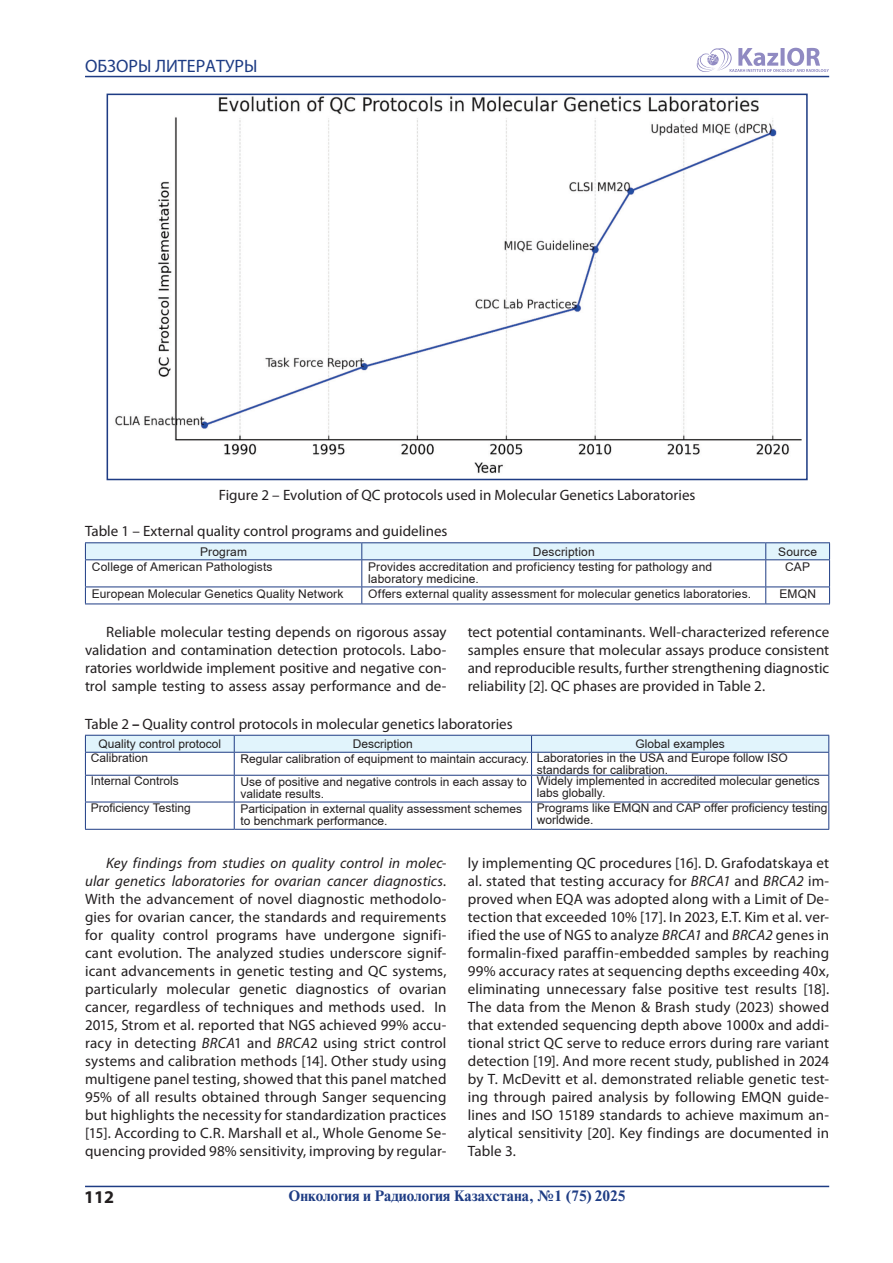
<style>
.page{position:relative;width:893px;height:1263px;background:#fff}
.page>*{position:absolute;margin:0;border:0;box-sizing:border-box;transform-origin:0 0}
.t1{font:18px "K Myriad Pro";color:#1e3c84}
.t2{font:700 18px "K Myriad Pro";color:#231f20}
._5_текст_анг{font:15px/18px "K Myriad Pro";letter-spacing:.005em;color:#231f20;text-align:justify}
._9_таб_анг{font:15px "K Myriad Pro";color:#231f20}
._8_рис_анг{font:15px "K Myriad Pro";color:#231f20}
.t3{font:700 15px "DS Times";color:#1e3c84}
.t4{font:12px/12px "Arial KZ";color:#231f20}
.s1{font-weight:700}
.s2{font-style:italic}
</style>
<div class="page">
<hr style="left:85px;top:76px;width:744px;height:1px;background:#1e3c84">
<hr style="left:85px;top:1186px;width:744px;height:1px;background:#1e3c84">
<svg style="left:697px;top:47px;width:132px;height:25px"></svg>
<hr style="left:766px;top:542px;width:64px;height:1px;background:#1e3c84">
<hr style="left:85px;top:542px;width:277px;height:1px;background:#1e3c84">
<hr style="left:362px;top:542px;width:404px;height:1px;background:#1e3c84">
<svg style="left:85px;top:543px;width:745px;height:60px"></svg>
<hr style="left:85px;top:603px;width:277px;height:1px;background:#1e3c84">
<hr style="left:362px;top:603px;width:404px;height:1px;background:#1e3c84">
<hr style="left:766px;top:603px;width:64px;height:1px;background:#1e3c84">
<img style="left:115px;top:97px;width:687px;height:376px">
<div style="left:107px;top:94px;width:701px;height:386px;border:2px solid #1e3c84"></div>
<svg style="left:85px;top:735px;width:744px;height:94px"></svg>
<hr style="left:85px;top:829px;width:149px;height:1px;background:#1e3c84">
<hr style="left:234px;top:829px;width:297px;height:1px;background:#1e3c84">
<hr style="left:531px;top:829px;width:298px;height:1px;background:#1e3c84">
<p class="t1" style="left:85px;top:56px;width:174px">ОБЗОРЫ ЛИТЕРАТУРЫ</p>
<p class="_8_рис_анг" style="left:219px;top:487px;width:478px">Figure 2 – Evolution of QC protocols used in Molecular Genetics Laboratories</p>
<p class="_9_таб_анг" style="left:85px;top:523px;width:364px">Table 1 – External quality control programs and guidelines</p>
<p class="t4" style="left:200px;top:545px;width:48px">Program</p>
<p class="t4" style="left:533px;top:545px;width:63px">Description</p>
<p class="t4" style="left:778px;top:545px;width:40px">Source</p>
<p class="t4" style="left:92px;top:560px;width:182px">College of American Pathologists</p>
<p class="t4" style="left:368px;top:560px;width:345px">Provides accreditation and proficiency testing for pathology and laboratory medicine.</p>
<p class="t4" style="left:785px;top:560px;width:27px">CAP</p>
<p class="t4" style="left:92px;top:587px;width:253px">European Molecular Genetics Quality Network</p>
<p class="t4" style="left:368px;top:587px;width:385px">Offers external quality assessment for molecular genetics laboratories.</p>
<p class="t4" style="left:779px;top:587px;width:38px">EMQN</p>
<p class="_5_текст_анг" style="left:85px;top:624px;width:363px;text-indent:21px">Reliable molecular testing depends on rigorous assay validation and contamination detection protocols. Labo&shy;ratories worldwide implement positive and negative con&shy;trol sample testing to assess assay performance and de-</p>
<p class="_5_текст_анг" style="left:468px;top:624px;width:363px">tect potential contaminants. Well-characterized reference samples ensure that molecular assays produce consistent and reproducible results, further strengthening diagnostic reliability [2]. QC phases are provided in Table 2.</p>
<p class="_9_таб_анг" style="left:85px;top:716px;width:429px">Table 2 <span class="s1">–</span> Quality control protocols in molecular genetics laboratories</p>
<p class="t4" style="left:98px;top:738px;width:124px">Quality control protocol</p>
<p class="t4" style="left:353px;top:738px;width:62px">Description</p>
<p class="t4" style="left:635px;top:738px;width:91px">Global examples</p>
<p class="t4" style="left:91px;top:752px;width:59px">Calibration</p>
<p class="t4" style="left:241px;top:753px;width:290px">Regular calibration of equipment to maintain accuracy.</p>
<p class="t4" style="left:537px;top:752px;width:252px">Laboratories in the USA and Europe follow ISO standards for calibration.</p>
<p class="t4" style="left:91px;top:775px;width:90px">Internal Controls</p>
<p class="t4" style="left:241px;top:776px;width:288px">Use of positive and negative controls in each assay to validate results.</p>
<p class="t4" style="left:537px;top:775px;width:284px">Widely implemented in accredited molecular genetics labs globally.</p>
<p class="t4" style="left:91px;top:802px;width:102px">Proficiency Testing</p>
<p class="t4" style="left:241px;top:803px;width:283px">Participation in external quality assessment schemes to benchmark performance.</p>
<p class="t4" style="left:537px;top:802px;width:292px">Programs like EMQN and CAP offer proficiency testing worldwide.</p>
<p class="_5_текст_анг" style="left:85px;top:854px;width:363px;text-indent:21px"><span class="s2">Key findings from studies on quality control in molec&shy;ular genetics laboratories for ovarian cancer diagnostics.<br></span>With the advancement of novel diagnostic methodolo&shy;gies for ovarian cancer, the standards and requirements for quality control programs have undergone signifi&shy;cant evolution. The analyzed studies underscore signif&shy;icant advancements in genetic testing and QC systems, particularly molecular genetic diagnostics of ovarian cancer, regardless of techniques and methods used. In 2015, Strom et al. reported that NGS achieved 99% accu&shy;racy in detecting <span class="s2">BRCA</span>1 and <span class="s2">BRCA</span>2 using strict control systems and calibration methods [14]. Other study using multigene panel testing, showed that this panel matched 95% of all results obtained through Sanger sequencing but highlights the necessity for standardization practices [15]. According to C.R. Marshall et al., Whole Genome Se&shy;quencing provided 98% sensitivity, improving by regular-</p>
<p class="_5_текст_анг" style="left:468px;top:854px;width:363px">ly implementing QC procedures [16]. D. Grafodatskaya et al. stated that testing accuracy for <span class="s2">BRCA1</span> and <span class="s2">BRCA2</span> im&shy;proved when EQA was adopted along with a Limit of De&shy;tection that exceeded 10% [17]. In 2023, E.T. Kim et al. ver&shy;ified the use of NGS to analyze <span class="s2">BRCA1</span> and <span class="s2">BRCA2</span> genes in formalin-fixed paraffin-embedded samples by reaching 99% accuracy rates at sequencing depths exceeding 40x, eliminating unnecessary false positive test results [18].<br>The data from the Menon &amp; Brash study (2023) showed that extended sequencing depth above 1000x and addi&shy;tional strict QC serve to reduce errors during rare variant detection [19]. And more recent study, published in 2024 by T. McDevitt et al. demonstrated reliable genetic test&shy;ing through paired analysis by following EMQN guide&shy;lines and ISO 15189 standards to achieve maximum an&shy;alytical sensitivity [20]. Key findings are documented in Table 3.</p>
<p class="t2" style="left:84px;top:1187px;width:31px">112</p>
<p class="t3" style="left:289px;top:1188px;width:339px">Онкология и Радиология Казахстана, №1 (75) 2025</p>
</div>
